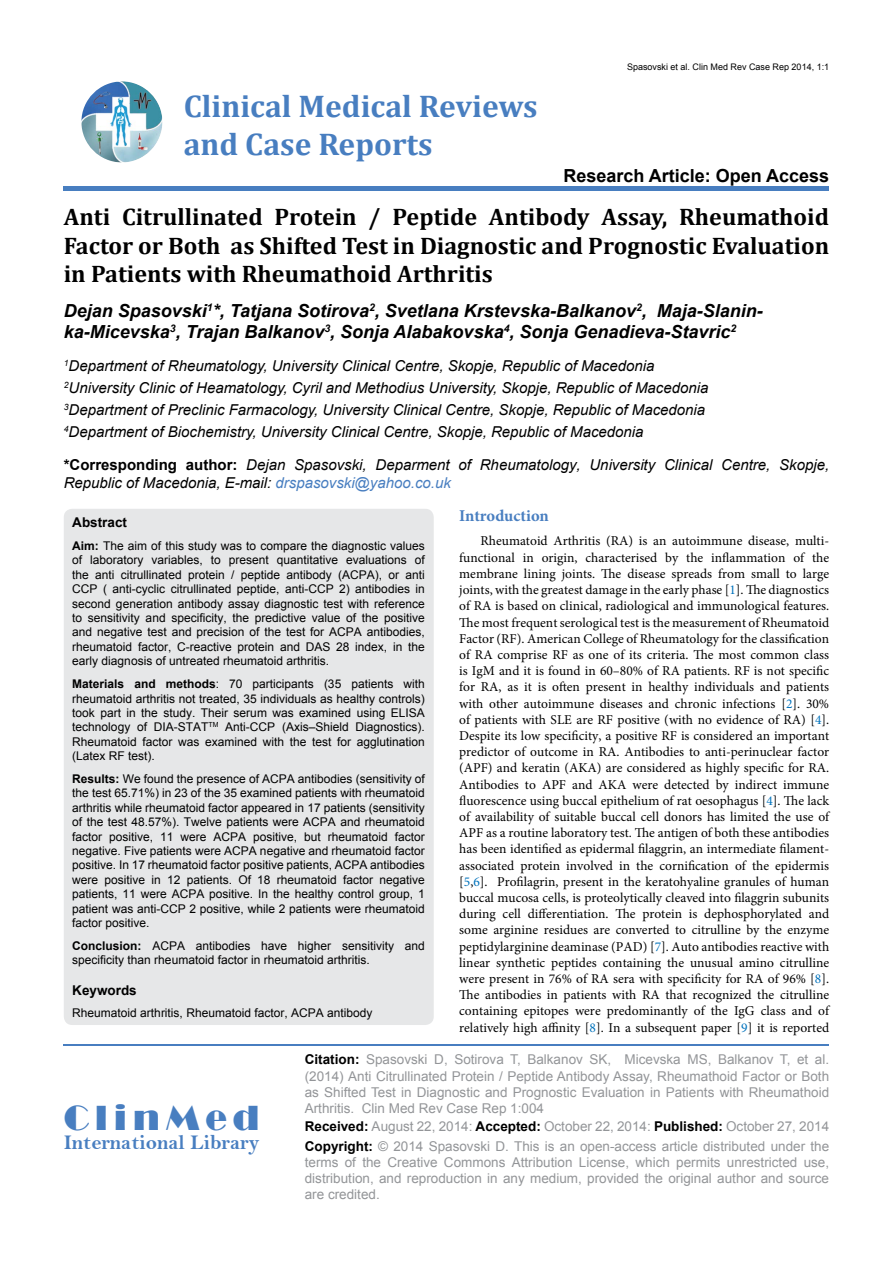
<style>
.page{position:relative;width:893px;height:1263px;background:#fff}
.page>*{position:absolute;margin:0;border:0;box-sizing:border-box;transform-origin:0 0}
.t1{font:36px "Broadway";letter-spacing:.16em;color:#487ec0}
.t2{font:700 31.5px/37.8px "Cambria";color:#487ec0}
.t3{font:700 24px/28.8px "Cambria";color:#000;text-align:justify}
.t4{font:21px "Bell MT Bold";color:#487ec0}
.t5{font:italic 700 18px/21.6px "Arial";color:#000}
.t6{font:700 18px "Arial";color:#000}
.t7{font:700 16.5px "Minion Pro";letter-spacing:-.005em;color:#487ec0}
.t8{font:italic 15px/22.2px "Arial";color:#000}
.t9{font:13.5px/16.2px "Minion Pro";color:#000;text-align:justify}
.t10{font:13.5px/16.2px "Arial";color:#939598;text-align:justify}
.t11{font:700 13.5px "Arial";color:#000}
.t12{font:12px/14.4px "Arial";color:#000;text-align:justify}
.t13{font:9px "Arial";color:#000}
.s1{font-weight:700;font-style:normal}
.s2{color:#487ec0}
.s3{color:#0072bc}
.s4{font-weight:700}
.s5{font-weight:700;color:#000}
</style>
<div class="page">
<img style="left:81px;top:81px;width:81px;height:81px;border-radius:41px">
<div style="left:64px;top:186px;width:765px;height:5px;background:#487ec0"></div>
<hr style="left:64px;top:1044px;width:765px;height:2px;background:#487ec0">
<div style="left:64px;top:509px;width:370px;height:516px;background:#e6e7e8;border-radius:9px"></div>
<h2 class="t2" style="left:184px;top:86px;width:355px">Clinical Medical Reviews and Case Reports</h2>
<p class="t13" style="left:627px;top:61px;width:204px">Spasovski et al. Clin Med Rev Case Rep 2014, 1:1</p>
<h3 class="t6" style="left:563px;top:164px;width:267px">Research Article: Open Access</h3>
<h3 class="t3" style="left:64px;top:201px;width:767px">Anti Citrullinated Protein / Peptide Antibody Assay, Rheumathoid Factor or Both as Shifted Test in Diagnostic and Prognostic Evaluation in Patients with Rheumathoid Arthritis</h3>
<h3 class="t5" style="left:64px;top:300px;width:701px">Dejan Spasovski<sup>1</sup>*, Tatjana Sotirova<sup>2</sup>, Svetlana Krstevska-Balkanov<sup>2</sup>, Maja-Slanin&shy;ka-Micevska<sup>3</sup>, Trajan Balkanov<sup>3</sup>, Sonja Alabakovska<sup>4</sup>, Sonja Genadieva-Stavric<sup>2</sup></h3>
<p class="t8" style="left:64px;top:354px;width:646px"><sup>1</sup>Department of Rheumatology, University Clinical Centre, Skopje, Republic of Macedonia <sup>2</sup>University Clinic of Heamatology, Cyril and Methodius University, Skopje, Republic of Macedonia <sup>3</sup>Department of Preclinic Farmacology, University Clinical Centre, Skopje, Republic of Macedonia <sup>4</sup>Department of Biochemistry, University Clinical Centre, Skopje, Republic of Macedonia</p>
<p class="t8" style="left:64px;top:455px;width:767px;line-height:18px"><span class="s1">*Corresponding author:</span> Dejan Spasovski, Deparment of Rheumatology, University Clinical Centre, Skopje,<br>Republic of Macedonia, E-mail: <span class="s2">drspasovski@yahoo.co.uk</span></p>
<p class="t7" style="left:459px;top:504px;width:91px">Introduction</p>
<p class="t9" style="left:459px;top:533px;width:371px;text-indent:21px">Rheumatoid Arthritis (RA) is an autoimmune disease, multi&shy;functional in origin, characterised by the inflammation of the membrane lining joints. The disease spreads from small to large joints, with the greatest damage in the early phase [<span class="s3">1</span>]. The diagnostics of RA is based on clinical, radiological and immunological features.<br>The most frequent serological test is the measurement of Rheumatoid Factor (RF). American College of Rheumatology for the classification of RA comprise RF as one of its criteria. The most common class is IgM and it is found in 60–80% of RA patients. RF is not specific for RA, as it is often present in healthy individuals and patients with other autoimmune diseases and chronic infections [<span class="s3">2</span>]. 30% of patients with SLE are RF positive (with no evidence of RA) [<span class="s3">4</span>].<br>Despite its low specificity, a positive RF is considered an important predictor of outcome in RA. Antibodies to anti-perinuclear factor (APF) and keratin (AKA) are considered as highly specific for RA.<br>Antibodies to APF and AKA were detected by indirect immune fluorescence using buccal epithelium of rat oesophagus [<span class="s3">4</span>]. The lack of availability of suitable buccal cell donors has limited the use of APF as a routine laboratory test. The antigen of both these antibodies has been identified as epidermal filaggrin, an intermediate filament&shy;associated protein involved in the cornification of the epidermis [<span class="s3">5</span>,<span class="s3">6</span>]. Profilagrin, present in the keratohyaline granules of human buccal mucosa cells, is proteolytically cleaved into filaggrin subunits during cell differentiation. The protein is dephosphorylated and some arginine residues are converted to citrulline by the enzyme peptidylarginine deaminase (PAD) [<span class="s3">7</span>]. Auto antibodies reactive with linear synthetic peptides containing the unusual amino citrulline were present in 76% of RA sera with specificity for RA of 96% [<span class="s3">8</span>].<br>The antibodies in patients with RA that recognized the citrulline containing epitopes were predominantly of the IgG class and of relatively high affinity [<span class="s3">8</span>]. In a subsequent paper [<span class="s3">9</span>] it is reported</p>
<p class="t11" style="left:72px;top:513px;width:56px">Abstract</p>
<p class="t12" style="left:72px;top:539px;width:354px"><span class="s4">Aim:</span> The aim of this study was to compare the diagnostic values of laboratory variables, to present quantitative evaluations of the anti citrullinated protein / peptide antibody (ACPA), or anti CCP ( anti-cyclic citrullinated peptide, anti-CCP 2) antibodies in second generation antibody assay diagnostic test with reference to sensitivity and specificity, the predictive value of the positive and negative test and precision of the test for ACPA antibodies, rheumatoid factor, C-reactive protein and DAS 28 index, in the early diagnosis of untreated rheumatoid arthritis.</p>
<p class="t12" style="left:72px;top:677px;width:354px"><span class="s4">Materials and methods</span>: 70 participants (35 patients with rheumatoid arthritis not treated, 35 individuals as healthy controls) took part in the study. Their serum was examined using ELISA technology of DIA-STAT<sup>TM</sup> Anti-CCP (Axis–Shield Diagnostics).<br>Rheumatoid factor was examined with the test for agglutination (Latex RF test).</p>
<p class="t12" style="left:72px;top:772px;width:354px"><span class="s4">Results:</span> We found the presence of ACPA antibodies (sensitivity of the test 65.71%) in 23 of the 35 examined patients with rheumatoid arthritis while rheumatoid factor appeared in 17 patients (sensitivity of the test 48.57%). Twelve patients were ACPA and rheumatoid factor positive, 11 were ACPA positive, but rheumatoid factor negative. Five patients were ACPA negative and rheumatoid factor positive. In 17 rheumatoid factor positive patients, ACPA antibodies were positive in 12 patients. Of 18 rheumatoid factor negative patients, 11 were ACPA positive. In the healthy control group, 1 patient was anti-CCP 2 positive, while 2 patients were rheumatoid factor positive.</p>
<p class="t12" style="left:72px;top:939px;width:354px"><span class="s4">Conclusion:</span> ACPA antibodies have higher sensitivity and specificity than rheumatoid factor in rheumatoid arthritis.</p>
<p class="t11" style="left:72px;top:981px;width:66px">Keywords</p>
<p class="t12" style="left:72px;top:1005px;width:302px">Rheumatoid arthritis, Rheumatoid factor, ACPA antibody</p>
<h1 class="t1" style="left:64px;top:1097px;width:197px">ClinMed</h1>
<h3 class="t4" style="left:64px;top:1130px;width:197px">International Library</h3>
<p class="t10" style="left:305px;top:1052px;width:526px"><span class="s5">Citation:</span> Spasovski D, Sotirova T, Balkanov SK, Micevska MS, Balkanov T, et al. (2014) Anti Citrullinated Protein / Peptide Antibody Assay, Rheumathoid Factor or Both as Shifted Test in Diagnostic and Prognostic Evaluation in Patients with Rheumathoid Arthritis. Clin Med Rev Case Rep 1:004</p>
<p class="t10" style="left:305px;top:1117px;width:526px;line-height:19.2px"><span class="s5">Received:</span> August 22, 2014: <span class="s5">Accepted:</span> October 22, 2014: <span class="s5">Published:</span> October 27, 2014<br><span class="s5">Copyright:</span> © 2014 Spasovski D. This is an open-access article distributed under the</p>
<p class="t10" style="left:305px;top:1154px;width:526px">terms of the Creative Commons Attribution License, which permits unrestricted use, distribution, and reproduction in any medium, provided the original author and source are credited.</p>
</div>
